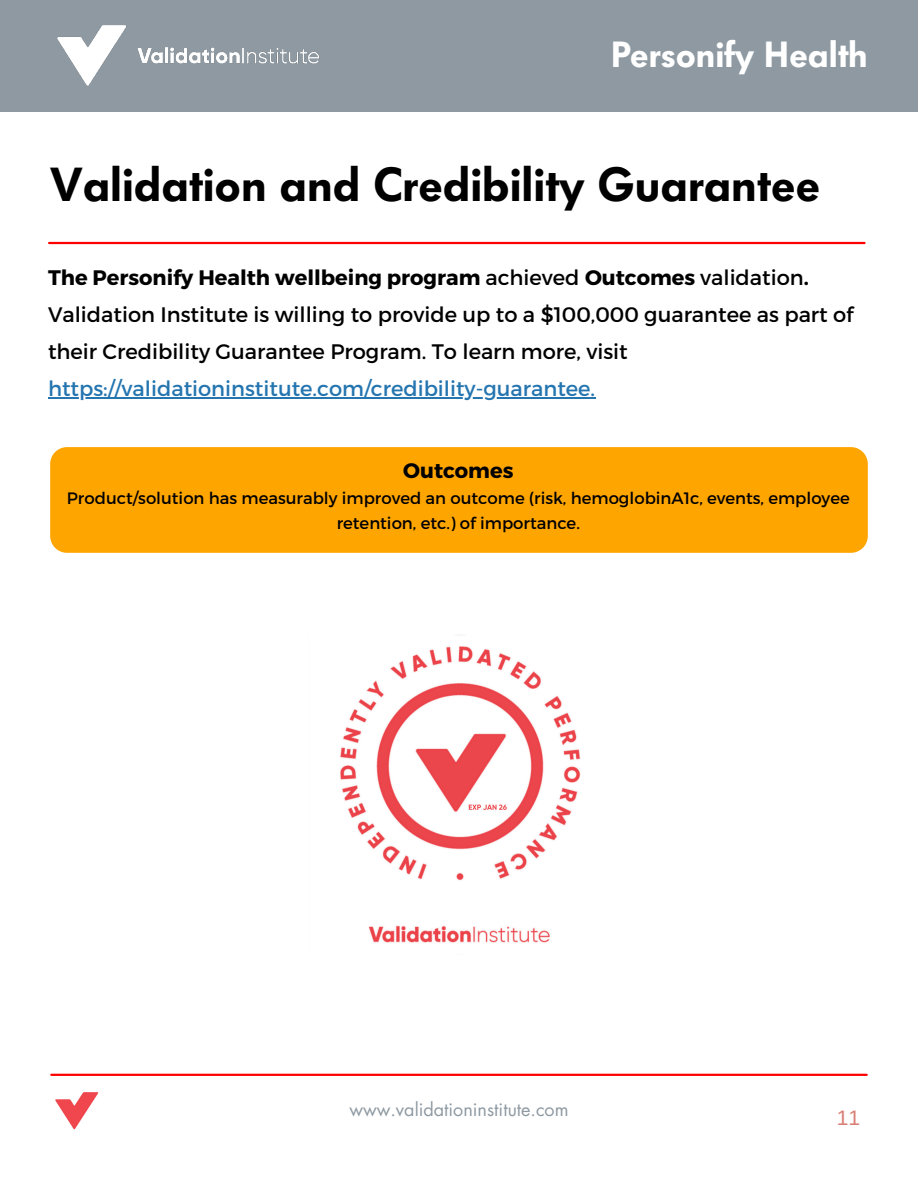
<style>
.page{position:relative;width:918px;height:1188px;background:#fff}
.page>*{position:absolute;margin:0;border:0;box-sizing:border-box;transform-origin:0 0}
.t1{font:600 47.25px "Futura BQ";color:#000}
.t2{font:600 36px "Futura BQ";color:#fff}
.t3{font:21px/37.2px "Montserrat";color:#000}
.t4{font:21px "Montserrat";color:#2475b0}
.t5{font:700 21px "Montserrat";color:#000}
.t6{font:21px "Arimo";color:#d97f76}
.t7{font:18px "Futura LT";color:#8e99a2}
.t8{font:16.5px/24.8px "Montserrat";color:#000;text-align:center}
.s1{font-weight:700}
</style>
<div class="page">
<div style="left:0;top:0;width:918px;height:112px;background:#8e99a2"></div>
<img style="left:57px;top:25px;width:262px;height:61px">
<hr style="left:51px;top:1074px;width:816px;height:2px;background:#f00">
<img style="left:55px;top:1092px;width:44px;height:38px">
<hr style="left:49px;top:242px;width:816px;height:2px;background:#f00">
<div style="left:50px;top:447px;width:818px;height:106px;background:#ffa500;border-radius:17px"></div>
<img style="left:340px;top:646px;width:241px;height:297px">
<hr style="left:48px;top:397px;width:547px;height:1px;background:#2475b0">
<p class="t2" style="left:611px;top:33px;width:258px">Personify Health</p>
<h3 class="t1" style="left:50px;top:157px;width:771px">Validation and Credibility Guarantee</h3>
<h1 class="t3" style="left:48px;top:257px;width:807px"><span class="s1">The Personify Health wellbeing program</span> achieved <span class="s1">Outcomes</span> validation<span class="s1">.<br></span>Validation Institute is willing to provide up to a $100,000 guarantee as part of their Credibility Guarantee Program. To learn more, visit</h1>
<p class="t4" style="left:48px;top:375px;width:549px">https://validationinstitute.com/credibility-guarantee.</p>
<p class="t5" style="left:403px;top:457px;width:112px">Outcomes</p>
<p class="t8" style="left:67px;top:485px;width:784px">Product/solution has measurably improved an outcome (risk, hemoglobinA1c, events, employee retention, etc.) of importance.</p>
<p class="t7" style="left:349px;top:1098px;width:221px">www.validationinstitute.com</p>
<h2 class="t6" style="left:837px;top:1106px;width:25px">11</h2>
</div>
